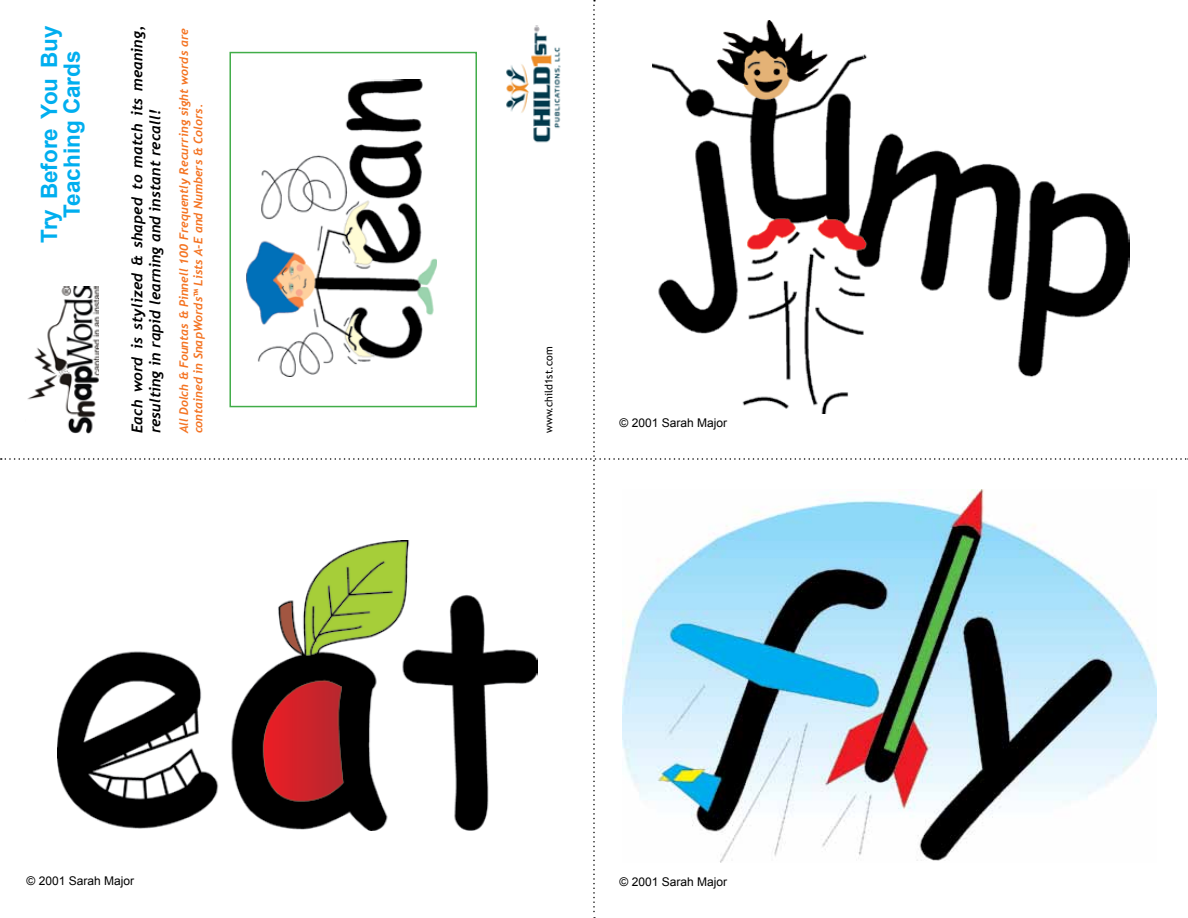
<style>
.page{position:relative;width:1188px;height:918px;background:#fff}
.page>*{position:absolute;margin:0;border:0;box-sizing:border-box;transform-origin:0 0}
.t1{font:700 22.5px/22.6px "Arial";color:#00aeef;text-align:center}
.t2{font:italic 700 15px/18px "Trebuchet";color:#000}
.t3{font:italic 700 12px/14.4px "Trebuchet";color:#f47423}
.t4{font:12px "Arial";color:#000}
.t5{font:10.5px "Trebuchet MS";color:#000}
</style>
<div class="page">
<img style="left:27px;top:287px;width:71px;height:146px">
<img style="left:506px;top:26px;width:55px;height:117px">
<img style="left:246px;top:80px;width:190px;height:297px">
<div style="left:229px;top:52px;width:248px;height:355px;border:2px solid #41ad49"></div>
<img style="left:652px;top:21px;width:477px;height:393px">
<img style="left:58px;top:540px;width:479px;height:290px">
<img style="left:622px;top:490px;width:535px;height:373px">
<h1 class="t1" style="left:39px;top:243px;width:219px;rotate:-90deg">Try Before You Buy<br>Teaching Cards</h1>
<p class="t2" style="left:128px;top:433px;width:409px;rotate:-90deg">Each word is stylized &amp; shaped to match its meaning, resulting in rapid learning and instant recall!</p>
<p class="t3" style="left:177px;top:433px;width:407px;rotate:-90deg">All Dolch &amp; Fountas &amp; Pinnell 100 Frequently Recurring sight words are contained in SnapWords™ Lists A-E and Numbers &amp; Colors.</p>
<p class="t4" style="left:27px;top:873px;width:109px">© 2001 Sarah Major</p>
<p class="t5" style="left:542px;top:433px;width:88px;rotate:-90deg">www.child1st.com</p>
<p class="t4" style="left:620px;top:415px;width:109px">© 2001 Sarah Major</p>
<p class="t4" style="left:620px;top:874px;width:109px">© 2001 Sarah Major</p>
</div>
